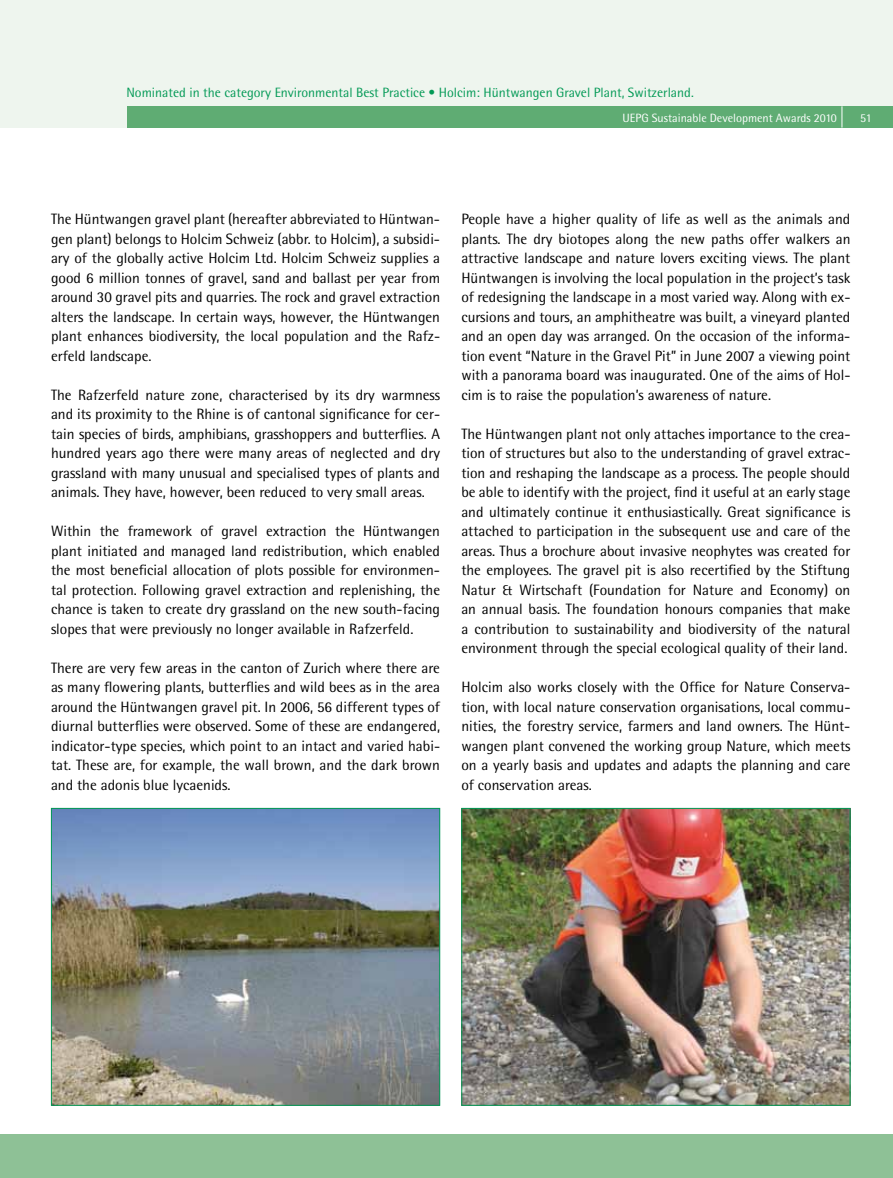
<style>
.page{position:relative;width:893px;height:1178px;background:#fff}
.page>*{position:absolute;margin:0;border:0;box-sizing:border-box;transform-origin:0 0}
.t1{font:15px/19.5px "Rotis Semi Sans";color:#000;text-align:justify}
.t2{font:13.5px "Rotis Semi Sans";color:#029955}
.t3{font:12px "Rotis Semi Sans";color:#fff}
</style>
<div class="page">
<div style="left:0;top:0;width:893px;height:128px;background:#eef5ee"></div>
<div style="left:0;top:1135px;width:893px;height:43px;background:#8ec196"></div>
<div style="left:128px;top:106px;width:765px;height:22px;background:#5fac73"></div>
<svg style="left:842px;top:106px;width:1px;height:22px"></svg>
<img style="left:53px;top:810px;width:385px;height:294px">
<div style="left:51px;top:808px;width:389px;height:298px;border:1px solid #029955"></div>
<img style="left:463px;top:810px;width:385px;height:294px">
<div style="left:461px;top:808px;width:389px;height:298px;border:1px solid #029955"></div>
<p class="t2" style="left:126px;top:85px;width:569px">Nominated in the category Environmental Best Practice • Holcim: Hüntwangen Gravel Plant, Switzerland.</p>
<p class="t3" style="left:622px;top:110px;width:216px">UEPG Sustainable Development Awards 2010</p>
<p class="t3" style="left:860px;top:110px;width:13px">51</p>
<p class="t1" style="left:51px;top:209px;width:391px">The Hüntwangen gravel plant (hereafter abbreviated to Hüntwan&shy;gen plant) belongs to Holcim Schweiz (abbr. to Holcim), a subsidi&shy;ary of the globally active Holcim Ltd. Holcim Schweiz supplies a good 6 million tonnes of gravel, sand and ballast per year from around 30 gravel pits and quarries. The rock and gravel extraction alters the landscape. In certain ways, however, the Hüntwangen plant enhances biodiversity, the local population and the Rafz&shy;erfeld landscape.</p>
<p class="t1" style="left:51px;top:385px;width:391px">The Rafzerfeld nature zone, characterised by its dry warmness and its proximity to the Rhine is of cantonal significance for cer&shy;tain species of birds, amphibians, grasshoppers and butterflies. A hundred years ago there were many areas of neglected and dry grassland with many unusual and specialised types of plants and animals. They have, however, been reduced to very small areas.</p>
<p class="t1" style="left:51px;top:521px;width:391px">Within the framework of gravel extraction the Hüntwangen plant initiated and managed land redistribution, which enabled the most beneficial allocation of plots possible for environmen&shy;tal protection. Following gravel extraction and replenishing, the chance is taken to create dry grassland on the new south-facing slopes that were previously no longer available in Rafzerfeld.</p>
<p class="t1" style="left:51px;top:658px;width:391px">There are very few areas in the canton of Zurich where there are as many flowering plants, butterflies and wild bees as in the area around the Hüntwangen gravel pit. In 2006, 56 different types of diurnal butterflies were observed. Some of these are endangered, indicator-type species, which point to an intact and varied habi&shy;tat. These are, for example, the wall brown, and the dark brown and the adonis blue lycaenids.</p>
<p class="t1" style="left:461px;top:209px;width:391px">People have a higher quality of life as well as the animals and plants. The dry biotopes along the new paths offer walkers an attractive landscape and nature lovers exciting views. The plant Hüntwangen is involving the local population in the project’s task of redesigning the landscape in a most varied way. Along with ex&shy;cursions and tours, an amphitheatre was built, a vineyard planted and an open day was arranged. On the occasion of the informa&shy;tion event “Nature in the Gravel Pit” in June 2007 a viewing point with a panorama board was inaugurated. One of the aims of Hol&shy;cim is to raise the population’s awareness of nature.</p>
<p class="t1" style="left:461px;top:424px;width:391px">The Hüntwangen plant not only attaches importance to the crea&shy;tion of structures but also to the understanding of gravel extrac&shy;tion and reshaping the landscape as a process. The people should be able to identify with the project, find it useful at an early stage and ultimately continue it enthusiastically. Great significance is attached to participation in the subsequent use and care of the areas. Thus a brochure about invasive neophytes was created for the employees. The gravel pit is also recertified by the Stiftung Natur &amp; Wirtschaft (Foundation for Nature and Economy) on an annual basis. The foundation honours companies that make a contribution to sustainability and biodiversity of the natural environment through the special ecological quality of their land.</p>
<p class="t1" style="left:461px;top:677px;width:391px">Holcim also works closely with the Office for Nature Conserva&shy;tion, with local nature conservation organisations, local commu&shy;nities, the forestry service, farmers and land owners. The Hünt&shy;wangen plant convened the working group Nature, which meets on a yearly basis and updates and adapts the planning and care of conservation areas.</p>
</div>
